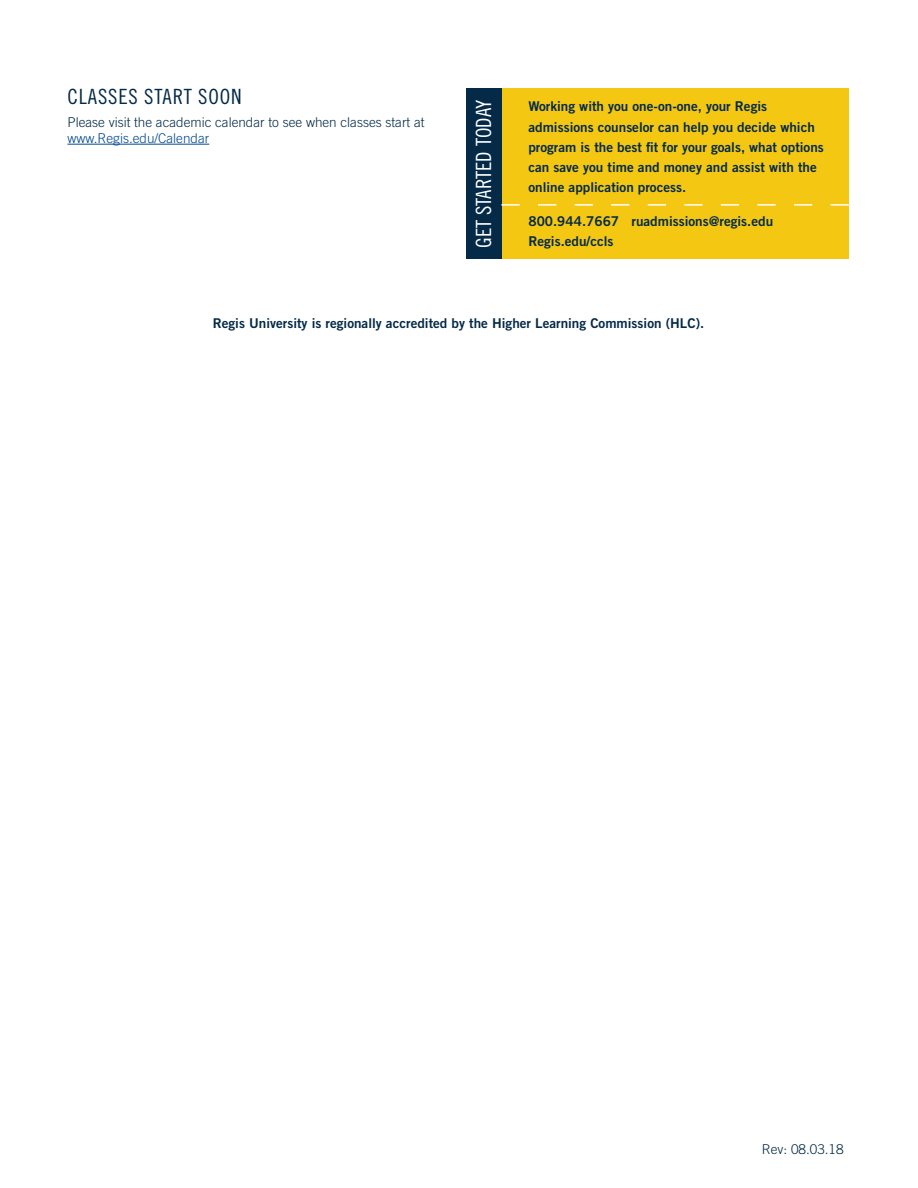
<style>
.page{position:relative;width:918px;height:1188px;background:#fff}
.page>*{position:absolute;margin:0;border:0;box-sizing:border-box;transform-origin:0 0}
.Header{font:21px "Trade Gothic LT Std Cn 18";letter-spacing:.04em;color:#042a47}
.t1{font:21px "Trade Gothic LT Std Cn 18";color:#fff}
.Credit_Hours{font:13.5px "Trade Gothic LT Std Bd 2";color:#042a47}
.Header-2{font:300 13.5px/16.2px "Trade Gothic LT Std";color:#042a47}
.Basic_Paragraph{font:300 13.5px "Trade Gothic LT Std";color:#042a47}
.s1{color:#01488f}
</style>
<div class="page">
<hr style="left:68px;top:144px;width:141px;height:1px;background:#01488f">
<div style="left:501px;top:89px;width:348px;height:170px;background:#f3c712"></div>
<div style="left:466px;top:89px;width:35px;height:170px;background:#042a47"></div>
<svg style="left:501px;top:204px;width:348px;height:2px"></svg>
<p class="Header" style="left:68px;top:84px;width:176px">CLASSES START SOON</p>
<p class="Header-2" style="left:68px;top:114px;width:359px">Please visit the academic calendar to see when classes start at <span class="s1">www.Regis.edu/Calendar</span></p>
<p class="t1" style="left:471px;top:248px;width:150px;rotate:-90deg">GET STARTED TODAY</p>
<p class="Credit_Hours" style="left:528px;top:98px;width:240px">Working with you one-on-one, your Regis</p>
<p class="Credit_Hours" style="left:528px;top:118px;width:288px">admissions counselor can help you decide which</p>
<p class="Credit_Hours" style="left:528px;top:139px;width:297px">program is the best fit for your goals, what options</p>
<p class="Credit_Hours" style="left:528px;top:159px;width:290px">can save you time and money and assist with the</p>
<p class="Credit_Hours" style="left:528px;top:179px;width:159px">online application process.</p>
<p class="Credit_Hours" style="left:528px;top:213px;width:246px">800.944.7667 ruadmissions@regis.edu</p>
<p class="Credit_Hours" style="left:528px;top:233px;width:87px">Regis.edu/ccls</p>
<p class="Credit_Hours" style="left:213px;top:314px;width:493px">Regis University is regionally accredited by the Higher Learning Commission (HLC).</p>
<p class="Basic_Paragraph" style="left:762px;top:1141px;width:83px">Rev: 08.03.18</p>
</div>
